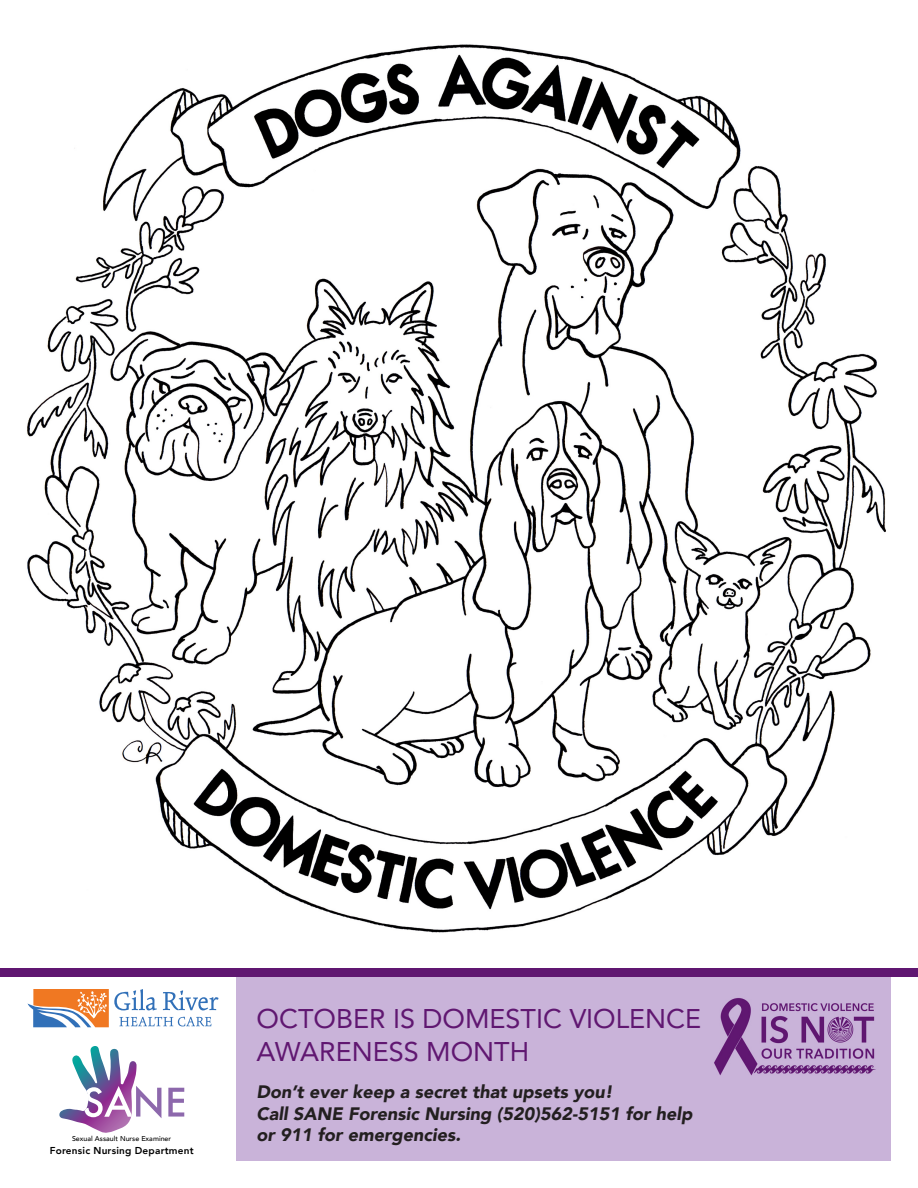
<style>
.page{position:relative;width:918px;height:1188px;background:#fff}
.page>*{position:absolute;margin:0;border:0;box-sizing:border-box;transform-origin:0 0}
.t1{font:27px/33px "Avenir";color:#601771}
.t2{font:italic 900 18px/21.6px "Avenir";color:#231f20}
.t3{font:800 10.05px "Avenir";letter-spacing:.02em;color:#000}
.t4{font:500 7.05px "Avenir";letter-spacing:.005em;color:#000}
</style>
<div class="page">
<img style="left:14px;top:44px;width:890px;height:925px">
<div style="left:237px;top:973px;width:654px;height:188px;background:#c9b3d9"></div>
<img style="left:714px;top:998px;width:162px;height:78px">
<svg style="left:168px;top:1088px;width:16px;height:29px"></svg>
<svg style="left:59px;top:1046px;width:102px;height:87px"></svg>
<svg style="left:28px;top:989px;width:190px;height:38px"></svg>
<div style="left:0;top:969px;width:918px;height:8px;background:#601771"></div>
<p class="t4" style="left:72px;top:1132px;width:101px">Sexual Assault Nurse Examiner</p>
<p class="t3" style="left:50px;top:1142px;width:145px">Forensic Nursing Department</p>
<h1 class="t1" style="left:256px;top:1002px;width:446px">OCTOBER IS DOMESTIC VIOLENCE<br>AWARENESS MONTH</h1>
<p class="t2" style="left:256px;top:1081px;width:437px">Don’t ever keep a secret that upsets you!<br>Call SANE Forensic Nursing (520)562-5151 for help or 911 for emergencies.</p>
</div>
